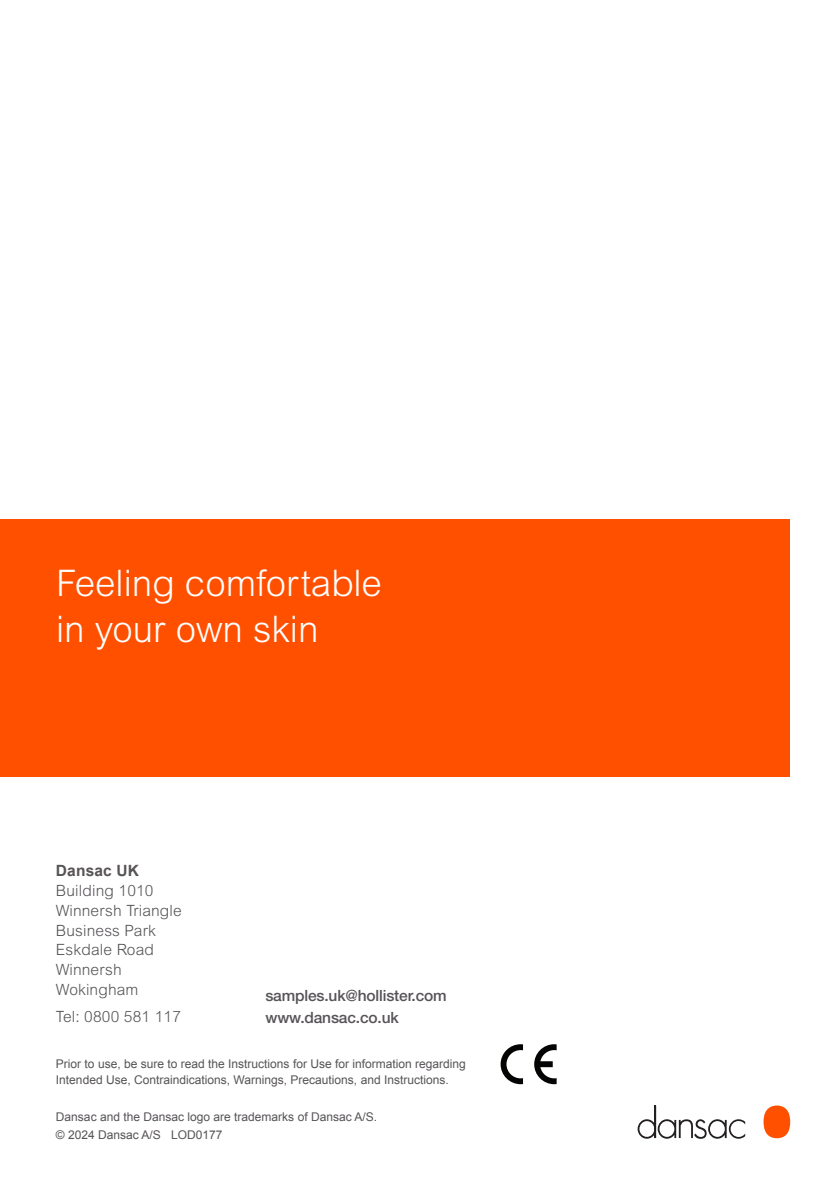
<style>
.page{position:relative;width:840px;height:1191px;background:#fff}
.page>*{position:absolute;margin:0;border:0;box-sizing:border-box;transform-origin:0 0}
.t1{font:300 36.6px "Arial MT Std";color:#fff}
.t2{font:300 15.6px/19.8px "Arial MT Std";letter-spacing:.01em;color:#575357}
.t3{font:500 15.6px "Helvetica Neue LT Std";letter-spacing:-.01em;color:#575357}
.t4{font:12px/16px "Arial";color:#575357}
.s1{font-family:"Arial";font-weight:700}
</style>
<div class="page">
<div style="left:0;top:519px;width:788px;height:258px;background:#ff5000"></div>
<svg style="left:637px;top:1105px;width:107px;height:33px"></svg>
<div style="left:763px;top:1105px;width:26px;height:33px;background:#ff5000;border-radius:50%"></div>
<svg style="left:500px;top:1044px;width:22px;height:40px"></svg>
<svg style="left:534px;top:1044px;width:22px;height:40px"></svg>
<p class="t1" style="left:56px;top:563px;width:327px">Feeling comfortable</p>
<p class="t1" style="left:56px;top:608px;width:264px">in your own skin</p>
<p class="t2" style="left:56px;top:861px;width:127px"><span class="s1">Dansac UK<br></span>Building 1010<br>Winnersh Triangle<br>Business Park<br>Eskdale Road<br>Winnersh<br>Wokingham</p>
<p class="t2" style="left:56px;top:1006px;width:126px">Tel: 0800 581 117</p>
<p class="t3" style="left:265px;top:986px;width:183px">samples.uk@hollister.com</p>
<p class="t3" style="left:265px;top:1007px;width:135px">www.dansac.co.uk</p>
<p class="t4" style="left:56px;top:1056px;width:411px">Prior to use, be sure to read the Instructions for Use for information regarding<br>Intended Use, Contraindications, Warnings, Precautions, and Instructions.</p>
<p class="t4" style="left:56px;top:1108px;width:322px">Dansac and the Dansac logo are trademarks of Dansac A/S.</p>
<p class="t4" style="left:56px;top:1126px;width:168px">© 2024 Dansac A/S LOD0177</p>
</div>
